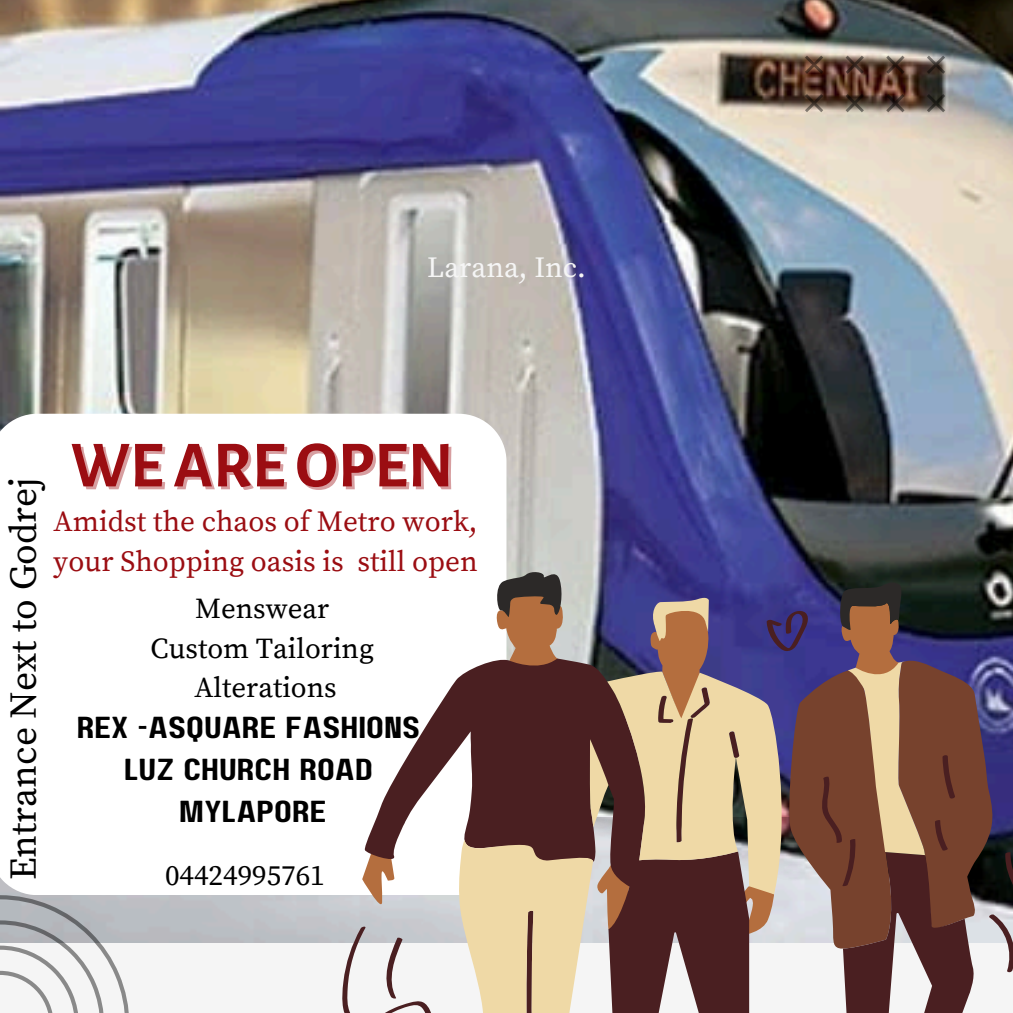
<style>
.page{position:relative;width:1013px;height:1013px;background:#fff}
.page>*{position:absolute;margin:0;border:0;box-sizing:border-box;transform-origin:0 0}
.t1{font:700 65.88px "Alegreya Sans";color:#9b0d12}
.t2{font:37.5px "Source Serif Pro";color:#000}
.t3{font:30.38px "Paalalabas Display Wide BETA";color:#000}
.t4{font:29.12px/40.2px "Source Serif Pro";color:#9b0d12}
.t5{font:29.12px "Source Serif Pro";color:#f5f5f5}
.t6{font:29.12px "Source Serif Pro";color:#000}
.t7{font:28.75px "Source Serif Pro";color:#000}
</style>
<div class="page">
<img style="left:0;top:0;width:1012px;height:942px">
<svg style="left:0;top:414px;width:506px;height:481px"></svg>
<svg style="left:805px;top:56px;width:140px;height:61px;background:#6c5448"></svg>
<svg style="left:0;top:895px;width:129px;height:117px"></svg>
<svg style="left:342px;top:610px;width:670px;height:402px"></svg>
<svg style="left:458px;top:595px;width:35px;height:417px"></svg>
<svg style="left:493px;top:566px;width:464px;height:446px;background:#886d67"></svg>
<h1 class="t5" style="left:427px;top:251px;width:160px">Larana, Inc.</h1>
<p class="t2" style="left:2px;top:880px;width:407px;rotate:-90deg">Entrance Next to Godrej</p>
<p class="t1" style="left:70px;top:433px;width:385px">WE AREOPEN</p>
<p class="t4" style="left:54px;top:502px;width:425px">Amidst the chaos of Metro work, your Shopping oasis is still open</p>
<p class="t7" style="left:195px;top:592px;width:136px">Menswear</p>
<p class="t7" style="left:151px;top:631px;width:225px">Custom Tailoring</p>
<p class="t7" style="left:194px;top:670px;width:144px">Alterations</p>
<p class="t3" style="left:77px;top:714px;width:345px">REX -ASQUARE FASHIONS</p>
<p class="t3" style="left:124px;top:756px;width:250px">LUZ CHURCH ROAD</p>
<p class="t3" style="left:179px;top:798px;width:149px">MYLAPORE</p>
<p class="t6" style="left:165px;top:858px;width:161px">04424995761</p>
</div>
